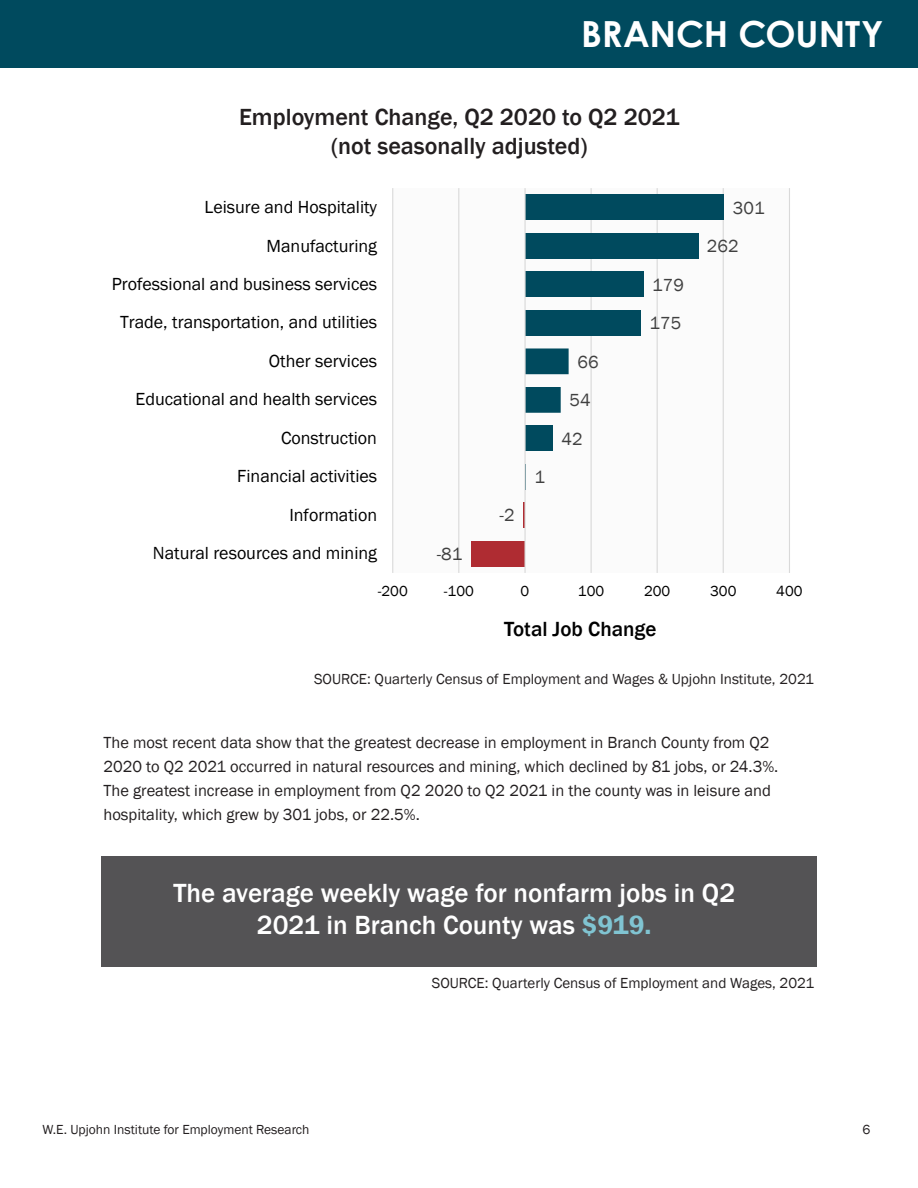
<style>
.page{position:relative;width:918px;height:1188px;background:#fff}
.page>*{position:absolute;margin:0;border:0;box-sizing:border-box;transform-origin:0 0}
.t1{font:700 36px "Century Gothic";letter-spacing:-.005em;color:#fff}
.t2{font:500 27px/32.4px "Franklin Gothic";color:#fff;text-align:center}
.t3{font:500 24px "Franklin Gothic";color:#231f20}
.t4{font:500 21px "Franklin Gothic";letter-spacing:-.005em;color:#000}
.t5{font:18px "Franklin Gothic";color:#000}
.t6{font:18px "Franklin Gothic";letter-spacing:.005em;color:#404040}
.Paragraph_Style_1{font:16.5px/24px "Franklin Gothic";color:#231f20}
.Paragraph_Style_1-2{font:15px "Franklin Gothic";color:#231f20}
.t7{font:15px "Franklin Gothic";letter-spacing:.005em;color:#000}
.t8{font:13.5px "Franklin Gothic";color:#231f20}
.s1{font-weight:600;color:#80c4d2}
</style>
<div class="page">
<div style="left:0;top:0;width:918px;height:68px;background:#004a5e"></div>
<div style="left:101px;top:856px;width:716px;height:110px;background:#545355"></div>
<div style="left:393px;top:188px;width:396px;height:385px;background:#fbfbfb"></div>
<hr style="left:392px;top:188px;width:1px;height:385px;background:#d9d9d9">
<hr style="left:458px;top:188px;width:1px;height:385px;background:#d9d9d9">
<hr style="left:591px;top:188px;width:1px;height:385px;background:#d9d9d9">
<hr style="left:657px;top:188px;width:1px;height:385px;background:#d9d9d9">
<hr style="left:723px;top:188px;width:1px;height:385px;background:#d9d9d9">
<hr style="left:789px;top:188px;width:1px;height:385px;background:#d9d9d9">
<div style="left:471px;top:541px;width:54px;height:26px;background:#af2c32"></div>
<div style="left:525px;top:426px;width:28px;height:25px;background:#004a5e"></div>
<div style="left:525px;top:310px;width:116px;height:26px;background:#004a5e"></div>
<div style="left:525px;top:272px;width:118px;height:25px;background:#004a5e"></div>
<div style="left:525px;top:233px;width:173px;height:26px;background:#004a5e"></div>
<div style="left:525px;top:195px;width:199px;height:25px;background:#004a5e"></div>
<svg style="left:526px;top:348px;width:43px;height:65px"></svg>
<hr style="left:524px;top:188px;width:2px;height:385px;background:#d9d9d9">
<p class="t1" style="left:581px;top:6px;width:304px">BRANCH COUNTY</p>
<p class="t3" style="left:239px;top:102px;width:442px">Employment Change, Q2 2020 to Q2 2021</p>
<p class="t3" style="left:331px;top:131px;width:258px">(not seasonally adjusted)</p>
<p class="t5" style="left:205px;top:196px;width:174px">Leisure and Hospitality</p>
<p class="t5" style="left:267px;top:234px;width:112px">Manufacturing</p>
<p class="t5" style="left:112px;top:273px;width:267px">Professional and business services</p>
<p class="t6" style="left:652px;top:273px;width:33px">179</p>
<p class="t5" style="left:120px;top:311px;width:258px">Trade, transportation, and utilities</p>
<p class="t6" style="left:649px;top:312px;width:33px">175</p>
<p class="t5" style="left:269px;top:350px;width:110px">Other services</p>
<p class="t6" style="left:578px;top:350px;width:23px">66</p>
<p class="t5" style="left:136px;top:388px;width:243px">Educational and health services</p>
<p class="t6" style="left:570px;top:389px;width:23px">54</p>
<p class="t5" style="left:281px;top:427px;width:97px">Construction</p>
<p class="t6" style="left:562px;top:427px;width:23px">42</p>
<p class="t5" style="left:237px;top:465px;width:141px">Financial activities</p>
<p class="t6" style="left:535px;top:466px;width:12px">1</p>
<p class="t5" style="left:289px;top:504px;width:89px">Information</p>
<p class="t6" style="left:500px;top:504px;width:17px">-2</p>
<p class="t5" style="left:153px;top:542px;width:226px">Natural resources and mining</p>
<p class="t6" style="left:437px;top:543px;width:27px">-81</p>
<p class="t6" style="left:733px;top:196px;width:33px">301</p>
<p class="t6" style="left:707px;top:235px;width:33px">262</p>
<p class="t7" style="left:378px;top:582px;width:32px">-200</p>
<p class="t7" style="left:444px;top:582px;width:32px">-100</p>
<p class="t7" style="left:521px;top:582px;width:10px">0</p>
<p class="t7" style="left:578px;top:582px;width:28px">100</p>
<p class="t7" style="left:644px;top:582px;width:28px">200</p>
<p class="t7" style="left:710px;top:582px;width:28px">300</p>
<p class="t7" style="left:776px;top:582px;width:28px">400</p>
<p class="t4" style="left:504px;top:616px;width:154px">Total Job Change</p>
<p class="Paragraph_Style_1-2" style="left:314px;top:669px;width:502px">SOURCE: Quarterly Census of Employment and Wages &amp; Upjohn Institute, 2021</p>
<p class="Paragraph_Style_1" style="left:104px;top:731px;width:676px">The most recent data show that the greatest decrease in employment in Branch County from Q2<br>2020 to Q2 2021 occurred in natural resources and mining, which declined by 81 jobs, or 24.3%.<br>The greatest increase in employment from Q2 2020 to Q2 2021 in the county was in leisure and hospitality, which grew by 301 jobs, or 22.5%.</p>
<p class="t2" style="left:173px;top:877px;width:563px">The average weekly wage for nonfarm jobs in Q2<br>2021 in Branch County was <span class="s1">$919.</span></p>
<p class="Paragraph_Style_1-2" style="left:432px;top:974px;width:384px">SOURCE: Quarterly Census of Employment and Wages, 2021</p>
<p class="t8" style="left:42px;top:1122px;width:269px">W.E. Upjohn Institute for Employment Research</p>
<p class="t8" style="left:862px;top:1122px;width:9px">6</p>
</div>
